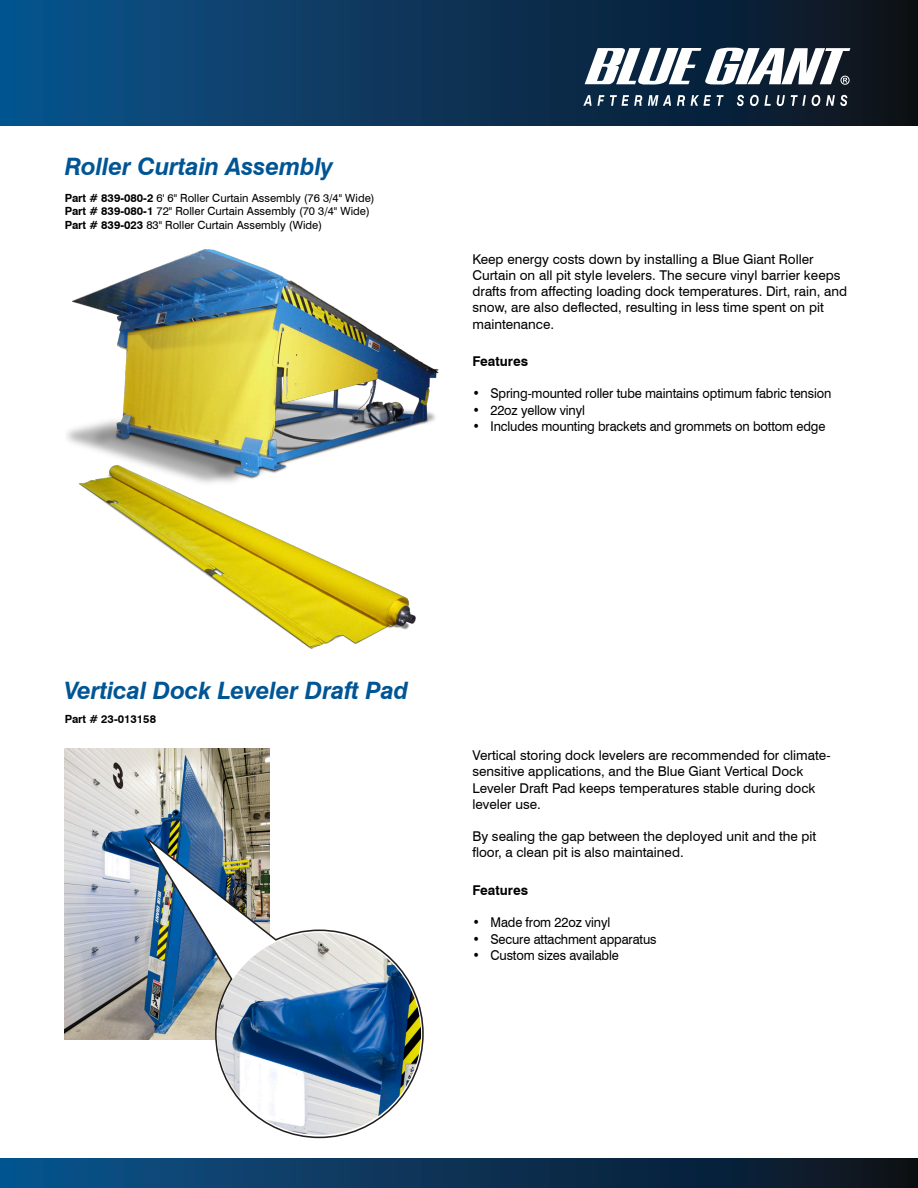
<style>
.page{position:relative;width:918px;height:1188px;background:#fff}
.page>*{position:absolute;margin:0;border:0;box-sizing:border-box;transform-origin:0 0}
.Headers{font:italic 700 24px "Swiss 721 BT";letter-spacing:-.01em;color:#005595}
.t1{font:13.5px/16.2px "Swiss 721 BT";color:#000}
.t2{font:13.5px "Swiss 721 BT";color:#000;scale:.95 1}
.Body1{font:700 13.5px "Swiss 721 BT";color:#000}
.t3{font:11.25px "Swiss 721 BT";color:#000}
.t4{font:700 11.25px "Swiss 721 BT";color:#000}
.s1{font-weight:700}
</style>
<div class="page">
<img style="left:65px;top:748px;width:204px;height:292px">
<div style="left:0;top:0;width:918px;height:126px;background:linear-gradient(to right,#0b548d,#0c121c)"></div>
<div style="left:0;top:1158px;width:918px;height:30px;background:linear-gradient(to right,#0b548e,#0c121c)"></div>
<svg style="left:583px;top:95px;width:21px;height:11px"></svg>
<svg style="left:610px;top:95px;width:32px;height:11px"></svg>
<svg style="left:648px;top:95px;width:23px;height:11px"></svg>
<svg style="left:677px;top:95px;width:8px;height:11px"></svg>
<svg style="left:691px;top:95px;width:20px;height:11px"></svg>
<svg style="left:717px;top:95px;width:7px;height:11px"></svg>
<svg style="left:737px;top:95px;width:7px;height:11px"></svg>
<svg style="left:750px;top:95px;width:21px;height:11px"></svg>
<svg style="left:777px;top:95px;width:8px;height:11px"></svg>
<svg style="left:791px;top:95px;width:15px;height:11px"></svg>
<svg style="left:812px;top:95px;width:8px;height:11px"></svg>
<svg style="left:826px;top:95px;width:21px;height:11px"></svg>
<svg style="left:585px;top:48px;width:265px;height:37px"></svg>
<img style="left:67px;top:249px;width:372px;height:186px">
<img style="left:67px;top:435px;width:349px;height:214px">
<img style="left:141px;top:831px;width:283px;height:308px">
<img style="left:217px;top:933px;width:204px;height:202px">
<p class="Headers" style="left:65px;top:152px;width:270px">Roller Curtain Assembly</p>
<p class="t3" style="left:65px;top:191px;width:311px"><span class="s1">Part # 839-080-2</span> 6' 6" Roller Curtain Assembly (76 3/4" Wide)</p>
<p class="t3" style="left:65px;top:205px;width:307px"><span class="s1">Part # 839-080-1</span> 72" Roller Curtain Assembly (70 3/4" Wide)</p>
<p class="t3" style="left:65px;top:218px;width:259px"><span class="s1">Part # 839-023</span> 83" Roller Curtain Assembly (Wide)</p>
<p class="t1" style="left:472px;top:251px;width:376px">Keep energy costs down by installing a Blue Giant Roller Curtain on all pit style levelers. The secure vinyl barrier keeps drafts from affecting loading dock temperatures. Dirt, rain, and snow, are also deflected, resulting in less time spent on pit maintenance.</p>
<p class="Body1" style="left:472px;top:353px;width:57px">Features</p>
<p class="t2" style="left:472px;top:385px;width:379px">• Spring-mounted roller tube maintains optimum fabric tension</p>
<p class="t2" style="left:472px;top:402px;width:120px">• 22oz yellow vinyl</p>
<p class="t2" style="left:472px;top:418px;width:373px">• Includes mounting brackets and grommets on bottom edge</p>
<p class="Headers" style="left:65px;top:675px;width:345px">Vertical Dock Leveler Draft Pad</p>
<p class="t4" style="left:65px;top:712px;width:93px">Part # 23-013158</p>
<p class="t1" style="left:472px;top:747px;width:360px">Vertical storing dock levelers are recommended for climate&shy;sensitive applications, and the Blue Giant Vertical Dock Leveler Draft Pad keeps temperatures stable during dock leveler use.</p>
<p class="t1" style="left:472px;top:828px;width:345px">By sealing the gap between the deployed unit and the pit floor, a clean pit is also maintained.</p>
<p class="Body1" style="left:472px;top:882px;width:57px">Features</p>
<p class="t2" style="left:472px;top:914px;width:147px">• Made from 22oz vinyl</p>
<p class="t2" style="left:472px;top:931px;width:195px">• Secure attachment apparatus</p>
<p class="t2" style="left:472px;top:947px;width:155px">• Custom sizes available</p>
</div>
